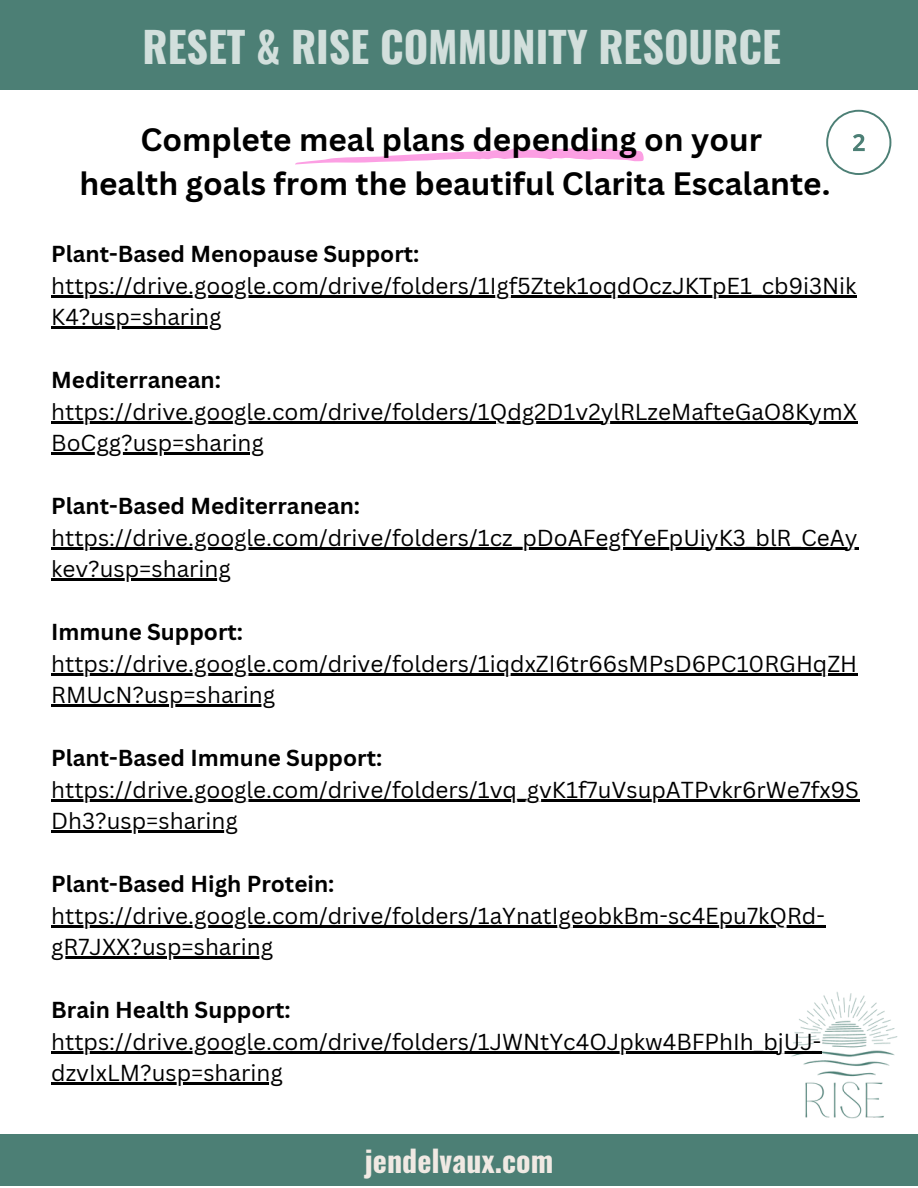
<style>
.page{position:relative;width:918px;height:1188px;background:#fff}
.page>*{position:absolute;margin:0;border:0;box-sizing:border-box;transform-origin:0 0}
.t1{font:700 42px "Oswald";color:#d2dfdc}
.t2{font:700 31.5px "Canva Sans";color:#000}
.t3{font:700 30px "Oswald";color:#f0e9e3}
.t4{font:22.5px/31.5px "Canva Sans";color:#000}
.s1{font-weight:700}
</style>
<div class="page">
<div style="left:0;top:0;width:918px;height:90px;background:#4c7f75"></div>
<img style="left:773px;top:992px;width:125px;height:127px">
<div style="left:0;top:1134px;width:918px;height:52px;background:#4c7f75"></div>
<svg style="left:295px;top:148px;width:349px;height:17px"></svg>
<hr style="left:51px;top:295px;width:806px;height:2px;background:#000">
<hr style="left:51px;top:327px;width:171px;height:2px;background:#000">
<hr style="left:51px;top:421px;width:807px;height:2px;background:#000">
<hr style="left:51px;top:453px;width:213px;height:2px;background:#000">
<hr style="left:51px;top:547px;width:807px;height:2px;background:#000">
<hr style="left:51px;top:579px;width:180px;height:2px;background:#000">
<hr style="left:51px;top:673px;width:807px;height:2px;background:#000">
<hr style="left:51px;top:705px;width:224px;height:2px;background:#000">
<hr style="left:51px;top:799px;width:809px;height:2px;background:#000">
<hr style="left:51px;top:831px;width:187px;height:2px;background:#000">
<hr style="left:51px;top:925px;width:774px;height:2px;background:#000">
<hr style="left:51px;top:957px;width:222px;height:2px;background:#000">
<hr style="left:51px;top:1051px;width:771px;height:2px;background:#000">
<hr style="left:51px;top:1083px;width:232px;height:2px;background:#000">
<svg style="left:826px;top:110px;width:65px;height:65px"></svg>
<p class="t1" style="left:143px;top:14px;width:640px">RESET &amp; RISE COMMUNITY RESOURCE</p>
<p class="t2" style="left:141px;top:118px;width:623px">Complete meal plans depending on your</p>
<p class="t2" style="left:79px;top:161px;width:752px">health goals from the beautiful Clarita Escalante.</p>
<p class="t4" style="left:51px;top:238px;width:807px"><span class="s1">Plant-Based Menopause Support: </span>https://drive.google.com/drive/folders/1Igf5Ztek1oqdOczJKTpE1_cb9i3Nik<br>K4?usp=sharing</p>
<p class="t4" style="left:51px;top:364px;width:807px"><span class="s1">Mediterranean: </span>https://drive.google.com/drive/folders/1Qdg2D1v2ylRLzeMafteGaO8KymX<br>BoCgg?usp=sharing</p>
<p class="t4" style="left:51px;top:490px;width:808px"><span class="s1">Plant-Based Mediterranean: </span>https://drive.google.com/drive/folders/1cz_pDoAFegfYeFpUiyK3_blR_CeAy kev?usp=sharing</p>
<p class="t4" style="left:51px;top:616px;width:807px"><span class="s1">Immune Support: </span>https://drive.google.com/drive/folders/1iqdxZI6tr66sMPsD6PC10RGHqZH<br>RMUcN?usp=sharing</p>
<p class="t4" style="left:51px;top:742px;width:809px"><span class="s1">Plant-Based Immune Support: </span>https://drive.google.com/drive/folders/1vq_gvK1f7uVsupATPvkr6rWe7fx9S<br>Dh3?usp=sharing</p>
<p class="t4" style="left:51px;top:868px;width:775px"><span class="s1">Plant-Based High Protein: </span>https://drive.google.com/drive/folders/1aYnatIgeobkBm-sc4Epu7kQRd&shy;gR7JXX?usp=sharing</p>
<p class="t4" style="left:51px;top:994px;width:772px"><span class="s1">Brain Health Support: </span>https://drive.google.com/drive/folders/1JWNtYc4OJpkw4BFPhIh_bjUJ&shy;dzvIxLM?usp=sharing</p>
<p class="t3" style="left:365px;top:1137px;width:190px">jendelvaux.com</p>
</div>
